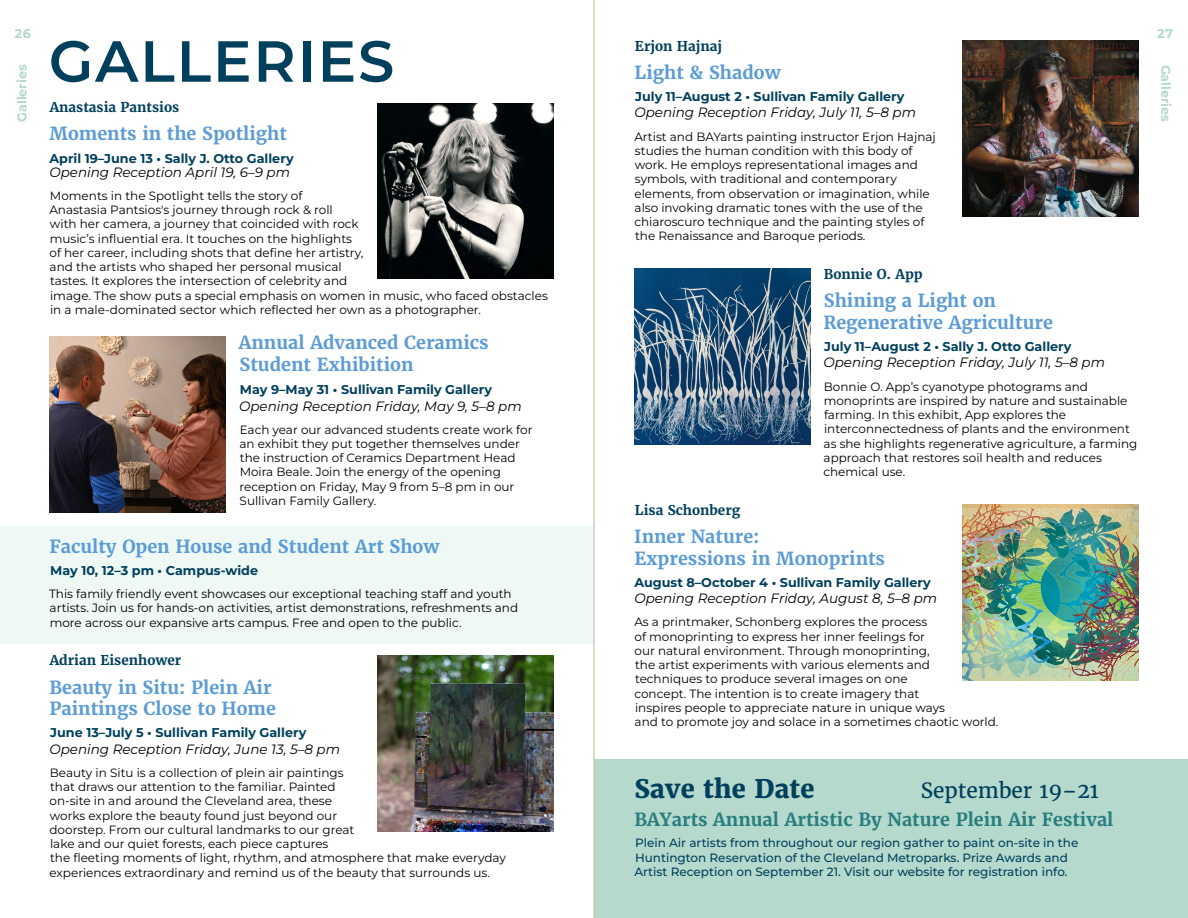
<style>
.page{position:relative;width:1188px;height:918px;background:#fff}
.page>*{position:absolute;margin:0;border:0;box-sizing:border-box;transform-origin:0 0}
.t1{font:600 57.75px "Montserrat";letter-spacing:.03em;color:#01405c}
.t2{font:800 25.5px "Merriweather";letter-spacing:.01em;color:#01405c}
.t3{font:21px "Merriweather";color:#01405c}
.t4{font:700 18px/21.6px "Merriweather";color:#5c9cd4}
.t5{font:700 18px "Merriweather";color:#287e7e}
.t6{font:italic 13.5px "Montserrat";color:#000}
.t7{font:700 13.5px "Merriweather";color:#01405c}
.t8{font:700 12.75px "Montserrat";color:#01405c}
.t9{font:700 12.75px "Montserrat";color:#b5d9cc}
.t10{font:12px/14.2px "Montserrat";color:#000}
.t11{font:500 12px/14.2px "Montserrat";color:#01405c}
</style>
<div class="page">
<div style="left:594px;top:760px;width:594px;height:158px;background:#b5d9cc"></div>
<div style="left:0;top:526px;width:594px;height:117px;background:#eef8f4"></div>
<img style="left:50px;top:336px;width:175px;height:176px">
<img style="left:378px;top:103px;width:176px;height:176px">
<img style="left:963px;top:40px;width:175px;height:176px">
<img style="left:963px;top:505px;width:175px;height:175px">
<img style="left:378px;top:655px;width:176px;height:176px">
<img style="left:634px;top:269px;width:176px;height:176px">
<hr style="left:594px;top:0;width:1px;height:918px;background:#c2b699">
<p class="t9" style="left:15px;top:25px;width:18px">26</p>
<p class="t9" style="left:1157px;top:25px;width:17px">27</p>
<p class="t9" style="left:13px;top:122px;width:59px;rotate:-90deg">Galleries</p>
<p class="t9" style="left:1175px;top:64px;width:59px;rotate:90deg">Galleries</p>
<p class="t7" style="left:635px;top:37px;width:89px">Erjon Hajnaj</p>
<h3 class="t4" style="left:635px;top:62px;width:148px">Light &amp; Shadow</h3>
<p class="t8" style="left:635px;top:87px;width:271px">July 11–August 2 • Sullivan Family Gallery</p>
<p class="t6" style="left:634px;top:103px;width:283px">Opening Reception Friday, July 11, 5–8 pm</p>
<p class="t10" style="left:634px;top:129px;width:303px">Artist and BAYarts painting instructor Erjon Hajnaj studies the human condition with this body of work. He employs representational images and symbols, with traditional and contemporary elements, from observation or imagination, while also invoking dramatic tones with the use of the chiaroscuro technique and the painting styles of the Renaissance and Baroque periods.</p>
<h1 class="t1" style="left:49px;top:20px;width:347px">GALLERIES</h1>
<p class="t7" style="left:50px;top:99px;width:131px">Anastasia Pantsios</p>
<h3 class="t4" style="left:50px;top:123px;width:239px">Moments in the Spotlight</h3>
<p class="t8" style="left:49px;top:149px;width:246px">April 19–June 13 • Sally J. Otto Gallery</p>
<p class="t6" style="left:49px;top:163px;width:242px">Opening Reception April 19, 6–9 pm</p>
<p class="t10" style="left:49px;top:188px;width:500px">Moments in the Spotlight tells the story of<br>Anastasia Pantsios's journey through rock &amp; roll<br>with her camera, a journey that coincided with rock<br>music’s influential era. It touches on the highlights<br>of her career, including shots that define her artistry,<br>and the artists who shaped her personal musical<br>tastes. It explores the intersection of celebrity and<br>image. The show puts a special emphasis on women in music, who faced obstacles in a male-dominated sector which reflected her own as a photographer.</p>
<p class="t7" style="left:824px;top:265px;width:100px">Bonnie O. App</p>
<h3 class="t4" style="left:824px;top:290px;width:231px">Shining a Light on<br>Regenerative Agriculture</h3>
<p class="t8" style="left:824px;top:337px;width:249px">July 11–August 2 • Sally J. Otto Gallery</p>
<p class="t6" style="left:823px;top:353px;width:283px">Opening Reception Friday, July 11, 5–8 pm</p>
<p class="t10" style="left:823px;top:379px;width:315px">Bonnie O. App’s cyanotype photograms and monoprints are inspired by nature and sustainable farming. In this exhibit, App explores the interconnectedness of plants and the environment as she highlights regenerative agriculture, a farming approach that restores soil health and reduces chemical use.</p>
<h3 class="t4" style="left:239px;top:332px;width:251px">Annual Advanced Ceramics<br>Student Exhibition</h3>
<p class="t8" style="left:240px;top:380px;width:254px">May 9–May 31 • Sullivan Family Gallery</p>
<p class="t6" style="left:239px;top:396px;width:284px">Opening Reception Friday, May 9, 5–8 pm</p>
<p class="t10" style="left:239px;top:422px;width:295px">Each year our advanced students create work for an exhibit they put together themselves under the instruction of Ceramics Department Head Moira Beale. Join the energy of the opening reception on Friday, May 9 from 5–8 pm in our Sullivan Family Gallery.</p>
<p class="t7" style="left:635px;top:501px;width:107px">Lisa Schonberg</p>
<h3 class="t4" style="left:634px;top:526px;width:252px">Inner Nature:<br>Expressions in Monoprints</h3>
<p class="t8" style="left:634px;top:573px;width:298px">August 8–October 4 • Sullivan Family Gallery</p>
<p class="t6" style="left:634px;top:589px;width:304px">Opening Reception Friday, August 8, 5–8 pm</p>
<p class="t10" style="left:634px;top:614px;width:366px">As a printmaker, Schonberg explores the process<br>of monoprinting to express her inner feelings for<br>our natural environment. Through monoprinting,<br>the artist experiments with various elements and techniques to produce several images on one<br>concept. The intention is to create imagery that<br>inspires people to appreciate nature in unique ways<br>and to promote joy and solace in a sometimes chaotic world.</p>
<h3 class="t4" style="left:50px;top:536px;width:392px">Faculty Open House and Student Art Show</h3>
<p class="t8" style="left:50px;top:561px;width:209px">May 10, 12–3 pm • Campus-wide</p>
<p class="t10" style="left:49px;top:586px;width:471px">This family friendly event showcases our exceptional teaching staff and youth artists. Join us for hands-on activities, artist demonstrations, refreshments and more across our expansive arts campus. Free and open to the public.</p>
<p class="t7" style="left:50px;top:652px;width:133px">Adrian Eisenhower</p>
<h3 class="t4" style="left:50px;top:676px;width:228px">Beauty in Situ: Plein Air<br>Paintings Close to Home</h3>
<p class="t8" style="left:50px;top:724px;width:258px">June 13–July 5 • Sullivan Family Gallery</p>
<p class="t6" style="left:49px;top:740px;width:292px">Opening Reception Friday, June 13, 5–8 pm</p>
<p class="t10" style="left:49px;top:765px;width:458px">Beauty in Situ is a collection of plein air paintings<br>that draws our attention to the familiar. Painted<br>on-site in and around the Cleveland area, these<br>works explore the beauty found just beyond our<br>doorstep. From our cultural landmarks to our great<br>lake and our quiet forests, each piece captures<br>the fleeting moments of light, rhythm, and atmosphere that make everyday experiences extraordinary and remind us of the beauty that surrounds us.</p>
<h2 class="t2" style="left:634px;top:772px;width:182px">Save the Date</h2>
<h3 class="t3" style="left:921px;top:777px;width:180px">September 19–21</h3>
<h3 class="t5" style="left:635px;top:808px;width:480px">BAYarts Annual Artistic By Nature Plein Air Festival</h3>
<p class="t11" style="left:634px;top:836px;width:446px">Plein Air artists from throughout our region gather to paint on-site in the<br>Huntington Reservation of the Cleveland Metroparks. Prize Awards and<br>Artist Reception on September 21. Visit our website for registration info.</p>
</div>
